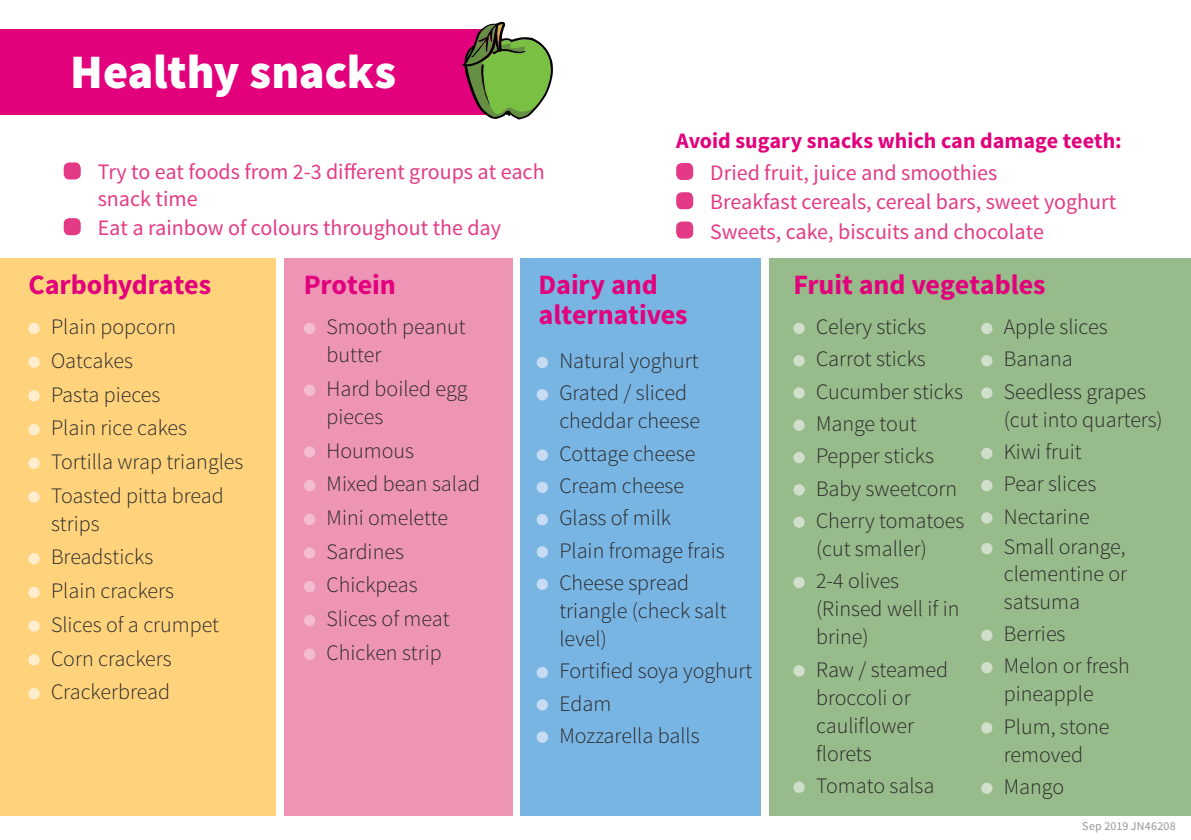
<style>
.page{position:relative;width:1191px;height:840px;background:#fff}
.page>*{position:absolute;margin:0;border:0;box-sizing:border-box;transform-origin:0 0}
.t1{font:900 48px "Source Sans Pro";letter-spacing:-.005em;color:#fff}
.t2{font:700 28px/30px "Source Sans Pro";letter-spacing:-.005em;color:#e2007c}
.t3{font:300 22px/28px "Source Sans Pro";color:#292829}
.t4{font:22px/26.4px "Source Sans Pro";color:#e43a86}
.t5{font:700 22px "Source Sans Pro";color:#e2007c}
.t6{font:12px "Source Sans Pro";letter-spacing:.025em;color:#939598}
</style>
<div class="page">
<div style="left:64px;top:162px;width:17px;height:17px;background:#e43a86;border-radius:6px"></div>
<div style="left:64px;top:218px;width:17px;height:17px;background:#e43a86;border-radius:6px"></div>
<div style="left:676px;top:163px;width:17px;height:17px;background:#e43a86;border-radius:6px"></div>
<div style="left:676px;top:192px;width:17px;height:17px;background:#e43a86;border-radius:6px"></div>
<div style="left:676px;top:221px;width:17px;height:17px;background:#e43a86;border-radius:6px"></div>
<div style="left:0;top:29px;width:501px;height:85px;background:#e2007c"></div>
<div style="left:0;top:258px;width:275px;height:557px;background:#ffd27c"></div>
<div style="left:28px;top:322px;width:12px;height:12px;background:#ffedce;border-radius:50%"></div>
<div style="left:28px;top:356px;width:12px;height:11px;background:#ffedce;border-radius:50%"></div>
<div style="left:28px;top:390px;width:12px;height:11px;background:#ffedce;border-radius:50%"></div>
<div style="left:28px;top:423px;width:12px;height:12px;background:#ffedce;border-radius:50%"></div>
<div style="left:28px;top:457px;width:12px;height:11px;background:#ffedce;border-radius:50%"></div>
<div style="left:28px;top:491px;width:12px;height:11px;background:#ffedce;border-radius:50%"></div>
<div style="left:28px;top:552px;width:12px;height:12px;background:#ffedce;border-radius:50%"></div>
<div style="left:28px;top:586px;width:12px;height:11px;background:#ffedce;border-radius:50%"></div>
<div style="left:28px;top:620px;width:12px;height:11px;background:#ffedce;border-radius:50%"></div>
<div style="left:28px;top:653px;width:12px;height:12px;background:#ffedce;border-radius:50%"></div>
<div style="left:28px;top:687px;width:12px;height:11px;background:#ffedce;border-radius:50%"></div>
<div style="left:284px;top:258px;width:228px;height:557px;background:#ee95b5"></div>
<div style="left:304px;top:322px;width:11px;height:12px;background:#f4bdcf;border-radius:50%"></div>
<div style="left:304px;top:384px;width:11px;height:11px;background:#f4bdcf;border-radius:50%"></div>
<div style="left:304px;top:446px;width:11px;height:11px;background:#f4bdcf;border-radius:50%"></div>
<div style="left:304px;top:479px;width:11px;height:12px;background:#f4bdcf;border-radius:50%"></div>
<div style="left:304px;top:513px;width:11px;height:11px;background:#f4bdcf;border-radius:50%"></div>
<div style="left:304px;top:547px;width:11px;height:11px;background:#f4bdcf;border-radius:50%"></div>
<div style="left:304px;top:580px;width:11px;height:12px;background:#f4bdcf;border-radius:50%"></div>
<div style="left:304px;top:614px;width:11px;height:11px;background:#f4bdcf;border-radius:50%"></div>
<div style="left:304px;top:648px;width:11px;height:11px;background:#f4bdcf;border-radius:50%"></div>
<div style="left:521px;top:258px;width:240px;height:557px;background:#79b5e3"></div>
<div style="left:536px;top:356px;width:12px;height:12px;background:#c7dcf2;border-radius:50%"></div>
<div style="left:536px;top:389px;width:12px;height:11px;background:#c7dcf2;border-radius:50%"></div>
<div style="left:536px;top:449px;width:12px;height:11px;background:#c7dcf2;border-radius:50%"></div>
<div style="left:536px;top:481px;width:12px;height:12px;background:#c7dcf2;border-radius:50%"></div>
<div style="left:536px;top:513px;width:12px;height:12px;background:#c7dcf2;border-radius:50%"></div>
<div style="left:536px;top:546px;width:12px;height:11px;background:#c7dcf2;border-radius:50%"></div>
<div style="left:536px;top:578px;width:12px;height:11px;background:#c7dcf2;border-radius:50%"></div>
<div style="left:536px;top:666px;width:12px;height:12px;background:#c7dcf2;border-radius:50%"></div>
<svg style="left:536px;top:698px;width:12px;height:12px"></svg>
<div style="left:536px;top:731px;width:12px;height:11px;background:#c7dcf2;border-radius:50%"></div>
<div style="left:769px;top:258px;width:422px;height:557px;background:#98bb8b"></div>
<div style="left:793px;top:322px;width:11px;height:12px;background:#cfdfc9;border-radius:50%"></div>
<div style="left:793px;top:355px;width:11px;height:11px;background:#cfdfc9;border-radius:50%"></div>
<div style="left:793px;top:387px;width:11px;height:11px;background:#cfdfc9;border-radius:50%"></div>
<div style="left:793px;top:419px;width:11px;height:12px;background:#cfdfc9;border-radius:50%"></div>
<div style="left:793px;top:451px;width:11px;height:12px;background:#cfdfc9;border-radius:50%"></div>
<div style="left:793px;top:484px;width:11px;height:11px;background:#cfdfc9;border-radius:50%"></div>
<div style="left:793px;top:516px;width:11px;height:11px;background:#cfdfc9;border-radius:50%"></div>
<div style="left:793px;top:576px;width:11px;height:12px;background:#cfdfc9;border-radius:50%"></div>
<div style="left:793px;top:664px;width:11px;height:12px;background:#cfdfc9;border-radius:50%"></div>
<div style="left:793px;top:781px;width:11px;height:11px;background:#cfdfc9;border-radius:50%"></div>
<div style="left:981px;top:322px;width:11px;height:12px;background:#cfdfc9;border-radius:50%"></div>
<div style="left:981px;top:355px;width:11px;height:11px;background:#cfdfc9;border-radius:50%"></div>
<div style="left:981px;top:387px;width:11px;height:11px;background:#cfdfc9;border-radius:50%"></div>
<div style="left:981px;top:447px;width:11px;height:12px;background:#cfdfc9;border-radius:50%"></div>
<div style="left:981px;top:479px;width:11px;height:12px;background:#cfdfc9;border-radius:50%"></div>
<div style="left:981px;top:512px;width:11px;height:11px;background:#cfdfc9;border-radius:50%"></div>
<div style="left:981px;top:542px;width:11px;height:12px;background:#cfdfc9;border-radius:50%"></div>
<div style="left:981px;top:629px;width:11px;height:11px;background:#cfdfc9;border-radius:50%"></div>
<div style="left:981px;top:661px;width:11px;height:12px;background:#cfdfc9;border-radius:50%"></div>
<div style="left:981px;top:721px;width:11px;height:12px;background:#cfdfc9;border-radius:50%"></div>
<div style="left:981px;top:782px;width:11px;height:11px;background:#cfdfc9;border-radius:50%"></div>
<svg style="left:462px;top:22px;width:91px;height:98px"></svg>
<p class="t1" style="left:70px;top:40px;width:327px">Healthy snacks</p>
<p class="t4" style="left:98px;top:159px;width:448px">Try to eat foods from 2-3 different groups at each snack time</p>
<p class="t4" style="left:98px;top:215px;width:405px">Eat a rainbow of colours throughout the day</p>
<p class="t5" style="left:676px;top:126px;width:447px">Avoid sugary snacks which can damage teeth:</p>
<p class="t4" style="left:710px;top:160px;width:289px">Dried fruit, juice and smoothies</p>
<p class="t4" style="left:710px;top:189px;width:407px">Breakfast cereals, cereal bars, sweet yoghurt</p>
<p class="t4" style="left:710px;top:218px;width:335px">Sweets, cake, biscuits and chocolate</p>
<p class="t2" style="left:28px;top:270px;width:184px">Carbohydrates</p>
<p class="t3" style="left:51px;top:313px;width:127px">Plain popcorn</p>
<p class="t3" style="left:51px;top:346px;width:83px">Oatcakes</p>
<p class="t3" style="left:51px;top:380px;width:111px">Pasta pieces</p>
<p class="t3" style="left:51px;top:414px;width:138px">Plain rice cakes</p>
<p class="t3" style="left:51px;top:447px;width:194px">Tortilla wrap triangles</p>
<p class="t3" style="left:51px;top:481px;width:174px">Toasted pitta bread strips</p>
<p class="t3" style="left:51px;top:543px;width:104px">Breadsticks</p>
<p class="t3" style="left:51px;top:576px;width:124px">Plain crackers</p>
<p class="t3" style="left:51px;top:610px;width:169px">Slices of a crumpet</p>
<p class="t3" style="left:51px;top:644px;width:122px">Corn crackers</p>
<p class="t3" style="left:51px;top:677px;width:121px">Crackerbread</p>
<p class="t2" style="left:304px;top:270px;width:93px">Protein</p>
<p class="t3" style="left:326px;top:313px;width:141px">Smooth peanut butter</p>
<p class="t3" style="left:326px;top:374px;width:142px">Hard boiled egg pieces</p>
<p class="t3" style="left:326px;top:436px;width:89px">Houmous</p>
<p class="t3" style="left:326px;top:470px;width:155px">Mixed bean salad</p>
<p class="t3" style="left:326px;top:503px;width:123px">Mini omelette</p>
<p class="t3" style="left:326px;top:537px;width:79px">Sardines</p>
<p class="t3" style="left:326px;top:571px;width:93px">Chickpeas</p>
<p class="t3" style="left:326px;top:604px;width:124px">Slices of meat</p>
<p class="t3" style="left:326px;top:638px;width:117px">Chicken strip</p>
<p class="t2" style="left:538px;top:270px;width:151px">Dairy and alternatives</p>
<p class="t3" style="left:559px;top:347px;width:141px">Natural yoghurt</p>
<p class="t3" style="left:559px;top:379px;width:142px">Grated / sliced cheddar cheese</p>
<p class="t3" style="left:559px;top:439px;width:138px">Cottage cheese</p>
<p class="t3" style="left:559px;top:471px;width:126px">Cream cheese</p>
<p class="t3" style="left:559px;top:504px;width:113px">Glass of milk</p>
<p class="t3" style="left:559px;top:536px;width:167px">Plain fromage frais</p>
<p class="t3" style="left:559px;top:568px;width:169px">Cheese spread triangle (check salt level)</p>
<p class="t3" style="left:559px;top:656px;width:194px">Fortified soya yoghurt</p>
<p class="t3" style="left:559px;top:689px;width:53px">Edam</p>
<p class="t3" style="left:559px;top:721px;width:142px">Mozzarella balls</p>
<p class="t2" style="left:793px;top:270px;width:254px">Fruit and vegetables</p>
<p class="t3" style="left:1003px;top:313px;width:105px">Apple slices</p>
<p class="t3" style="left:1003px;top:345px;width:70px">Banana</p>
<p class="t3" style="left:1003px;top:377px;width:160px">Seedless grapes (cut into quarters)</p>
<p class="t3" style="left:1003px;top:437px;width:79px">Kiwi fruit</p>
<p class="t3" style="left:1003px;top:470px;width:94px">Pear slices</p>
<p class="t3" style="left:1003px;top:502px;width:88px">Nectarine</p>
<p class="t3" style="left:1003px;top:533px;width:125px;line-height:27.2px;text-align:justify">Small orange, clementine or satsuma</p>
<p class="t3" style="left:1003px;top:619px;width:63px">Berries</p>
<p class="t3" style="left:1003px;top:651px;width:127px">Melon or fresh pineapple</p>
<p class="t3" style="left:1003px;top:712px;width:107px">Plum, stone removed</p>
<p class="t3" style="left:1003px;top:772px;width:62px">Mango</p>
<p class="t6" style="left:1082px;top:817px;width:95px">Sep 2019 JN46208</p>
<p class="t3" style="left:816px;top:313px;width:112px">Celery sticks</p>
<p class="t3" style="left:816px;top:345px;width:111px">Carrot sticks</p>
<p class="t3" style="left:816px;top:377px;width:148px">Cucumber sticks</p>
<p class="t3" style="left:816px;top:409px;width:102px">Mange tout</p>
<p class="t3" style="left:816px;top:442px;width:119px">Pepper sticks</p>
<p class="t3" style="left:816px;top:474px;width:143px">Baby sweetcorn</p>
<p class="t3" style="left:816px;top:506px;width:150px">Cherry tomatoes (cut smaller)</p>
<p class="t3" style="left:816px;top:566px;width:145px">2-4 olives (Rinsed well if in brine)</p>
<p class="t3" style="left:816px;top:655px;width:133px">Raw / steamed broccoli or cauliflower florets</p>
<p class="t3" style="left:816px;top:771px;width:120px">Tomato salsa</p>
</div>
